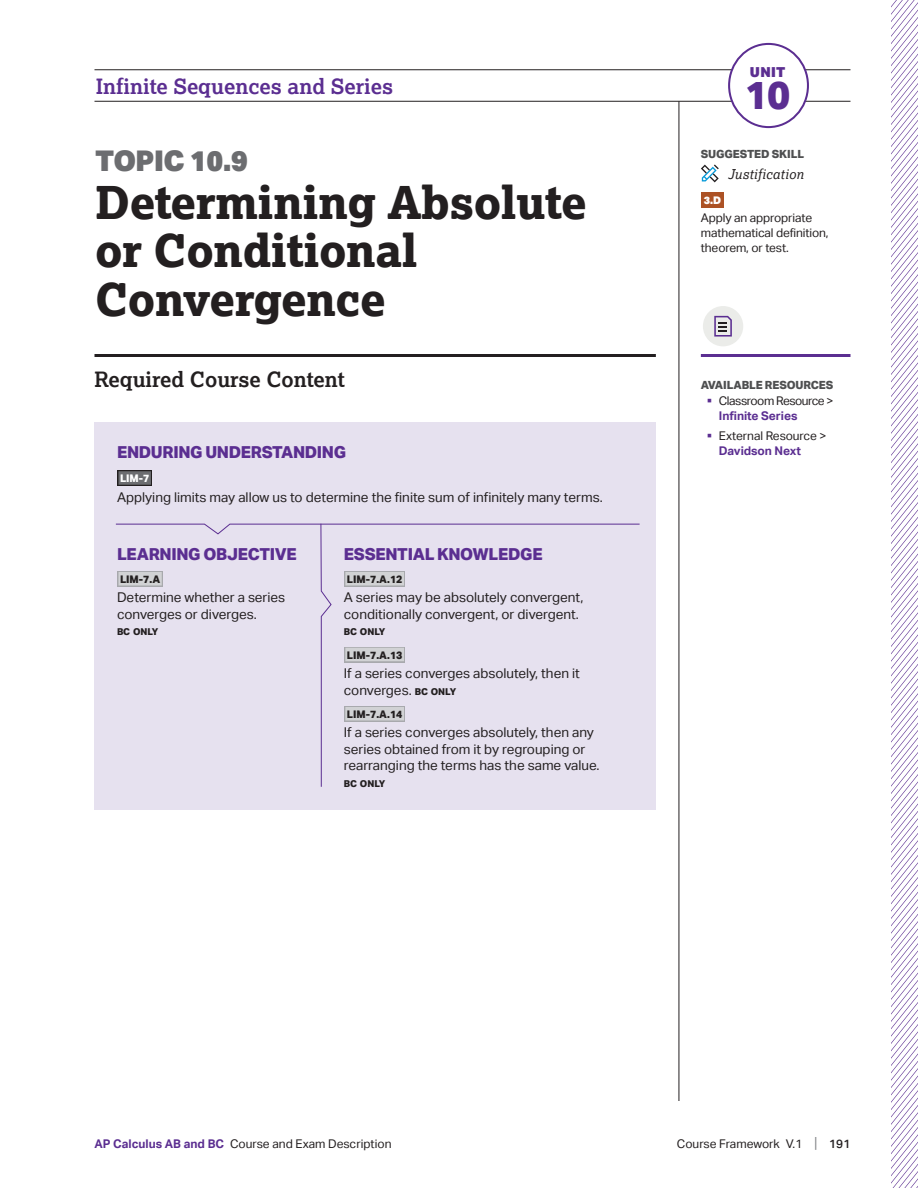
<style>
.page{position:relative;width:918px;height:1188px;background:#fff}
.page>*{position:absolute;margin:0;border:0;box-sizing:border-box;transform-origin:0 0}
.t1{font:800 45px/48px "Lexia";letter-spacing:-.01em;color:#231f20}
.t2{font:800 39.3px "Aktiv Grotesk";color:#5b2e91}
.t3{font:900 28.5px "Aktiv Grotesk";letter-spacing:-.02em;color:#6c6d70}
.t4{font:700 21px "Lexia";color:#5b2e91}
.t5{font:700 21px "Lexia";color:#231f20}
.t6{font:800 16.5px "Aktiv Grotesk";letter-spacing:-.02em;color:#5b2e91}
.t7{font:900 13.8px "Aktiv Grotesk";color:#5b2e91}
.t8{font:13.5px/16.5px "Aktiv Grotesk";color:#231f20}
.t9{font:italic 13.5px "Lexia";letter-spacing:.02em;color:#231f20}
.t10{font:12px/15px "Aktiv Grotesk";letter-spacing:-.01em;color:#231f20}
.t11{font:12px/15px "Aktiv Grotesk";letter-spacing:-.035em;color:#231f20}
.t12{font:800 11.25px "Aktiv Grotesk";letter-spacing:-.01em;color:#4e4f50}
.t13{font:800 10.5px "Aktiv Grotesk";color:#231f20}
.t14{font:800 10.5px "Aktiv Grotesk";color:#fff}
.t15{font:900 10.5px "Aktiv Grotesk";color:#fff}
.t16{font:800 9.45px "Aktiv Grotesk";letter-spacing:-.005em;color:#231f20}
.s1{font-weight:800;font-size:9.45px}
.s2{color:#5b2e91}
.s3{font-weight:700;color:#5b2e91}
.s4{font-size:15px;color:#808285}
.s5{font-weight:500}
</style>
<div class="page">
<hr style="left:679px;top:101px;width:1px;height:1000px;background:#231f20">
<hr style="left:94px;top:69px;width:756px;height:1px;background:#231f20">
<hr style="left:94px;top:101px;width:756px;height:1px;background:#231f20">
<div style="left:729px;top:44px;width:79px;height:83px;background:#fff;border-radius:50%"></div>
<div style="left:728px;top:43px;width:81px;height:85px;border:2px solid #5b2e91;border-radius:50%"></div>
<div style="left:94px;top:524px;width:227px;height:285px;background:#e6e1ef"></div>
<div style="left:321px;top:524px;width:335px;height:285px;background:#e6e1ef"></div>
<div style="left:94px;top:422px;width:562px;height:102px;background:#e6e1ef"></div>
<div style="left:117px;top:470px;width:35px;height:16px;background:#231f20"></div>
<div style="left:118px;top:471px;width:33px;height:14px;background:#6c6d70"></div>
<svg style="left:115px;top:523px;width:525px;height:264px"></svg>
<hr style="left:94px;top:354px;width:562px;height:3px;background:#231f20">
<hr style="left:701px;top:354px;width:149px;height:3px;background:#5b2e91">
<div style="left:703px;top:306px;width:40px;height:40px;background:#ebece9;border-radius:50%"></div>
<svg style="left:714px;top:316px;width:18px;height:21px"></svg>
<div style="left:701px;top:192px;width:23px;height:16px;background:#ac5225"></div>
<svg style="left:701px;top:164px;width:18px;height:18px"></svg>
<div style="left:27px;top:114px;width:36px;height:37px;border:1px solid #231f20;border-radius:50%"></div>
<div style="left:27px;top:578px;width:36px;height:37px;border:1px solid #231f20;border-radius:50%"></div>
<div style="left:27px;top:1037px;width:36px;height:37px;border:1px solid #231f20;border-radius:50%"></div>
<svg style="left:891px;top:0;width:27px;height:1188px"></svg>
<h3 class="t4" style="left:96px;top:73px;width:299px">Infinite Sequences and Series</h3>
<h3 class="t3" style="left:95px;top:143px;width:154px">TOPIC 10.9</h3>
<h1 class="t1" style="left:95px;top:178px;width:493px">Determining Absolute or Conditional<br>Convergence</h1>
<h3 class="t5" style="left:94px;top:366px;width:252px">Required Course Content</h3>
<p class="t6" style="left:117px;top:442px;width:231px">ENDURING UNDERSTANDING</p>
<p class="t14" style="left:120px;top:472px;width:31px">LIM-7</p>
<p class="t8" style="left:117px;top:489px;width:487px">Applying limits may allow us to determine the finite sum of infinitely many terms.</p>
<p class="t6" style="left:117px;top:543px;width:181px">LEARNING OBJECTIVE</p>
<p class="t13" style="left:120px;top:572px;width:42px">LIM-7.A</p>
<p class="t8" style="left:117px;top:589px;width:170px">Determine whether a series converges or diverges.</p>
<p class="t16" style="left:117px;top:626px;width:43px">BC ONLY</p>
<p class="t6" style="left:344px;top:543px;width:200px">ESSENTIAL KNOWLEDGE</p>
<p class="t13" style="left:347px;top:572px;width:57px">LIM-7.A.12</p>
<p class="t8" style="left:344px;top:589px;width:241px">A series may be absolutely convergent, conditionally convergent, or divergent.</p>
<p class="t16" style="left:344px;top:626px;width:43px">BC ONLY</p>
<p class="t13" style="left:347px;top:648px;width:57px">LIM-7.A.13</p>
<p class="t8" style="left:344px;top:665px;width:237px">If a series converges absolutely, then it converges. <span class="s1">BC ONLY</span></p>
<p class="t13" style="left:347px;top:707px;width:57px">LIM-7.A.14</p>
<p class="t8" style="left:344px;top:724px;width:257px">If a series converges absolutely, then any series obtained from it by regrouping or rearranging the terms has the same value.</p>
<p class="t16" style="left:344px;top:777px;width:43px">BC ONLY</p>
<p class="t7" style="left:750px;top:63px;width:37px">UNIT</p>
<h2 class="t2" style="left:745px;top:70px;width:47px">10</h2>
<p class="t12" style="left:701px;top:146px;width:105px">SUGGESTED SKILL</p>
<p class="t9" style="left:728px;top:165px;width:77px">Justification</p>
<p class="t15" style="left:704px;top:193px;width:19px">3.D</p>
<p class="t10" style="left:701px;top:210px;width:129px">Apply an appropriate mathematical definition, theorem, or test.</p>
<p class="t12" style="left:701px;top:377px;width:134px">AVAILABLE RESOURCES</p>
<p class="t11" style="left:719px;top:393px;width:116px;text-indent:-12px"><span class="s2">▪</span> Classroom Resource &gt;<br><span class="s3">Infinite Series</span></p>
<p class="t10" style="left:719px;top:428px;width:109px;text-indent:-12px"><span class="s2">▪</span> External Resource &gt;<br><span class="s3">Davidson Next</span></p>
<p class="t10" style="left:94px;top:1136px;width:299px"><span class="s3">AP Calculus AB and BC</span> Course and Exam Description</p>
<p class="t10" style="left:677px;top:1136px;width:175px">Course Framework V.1 <span class="s4">|</span> <span class="s5">191</span></p>
</div>
